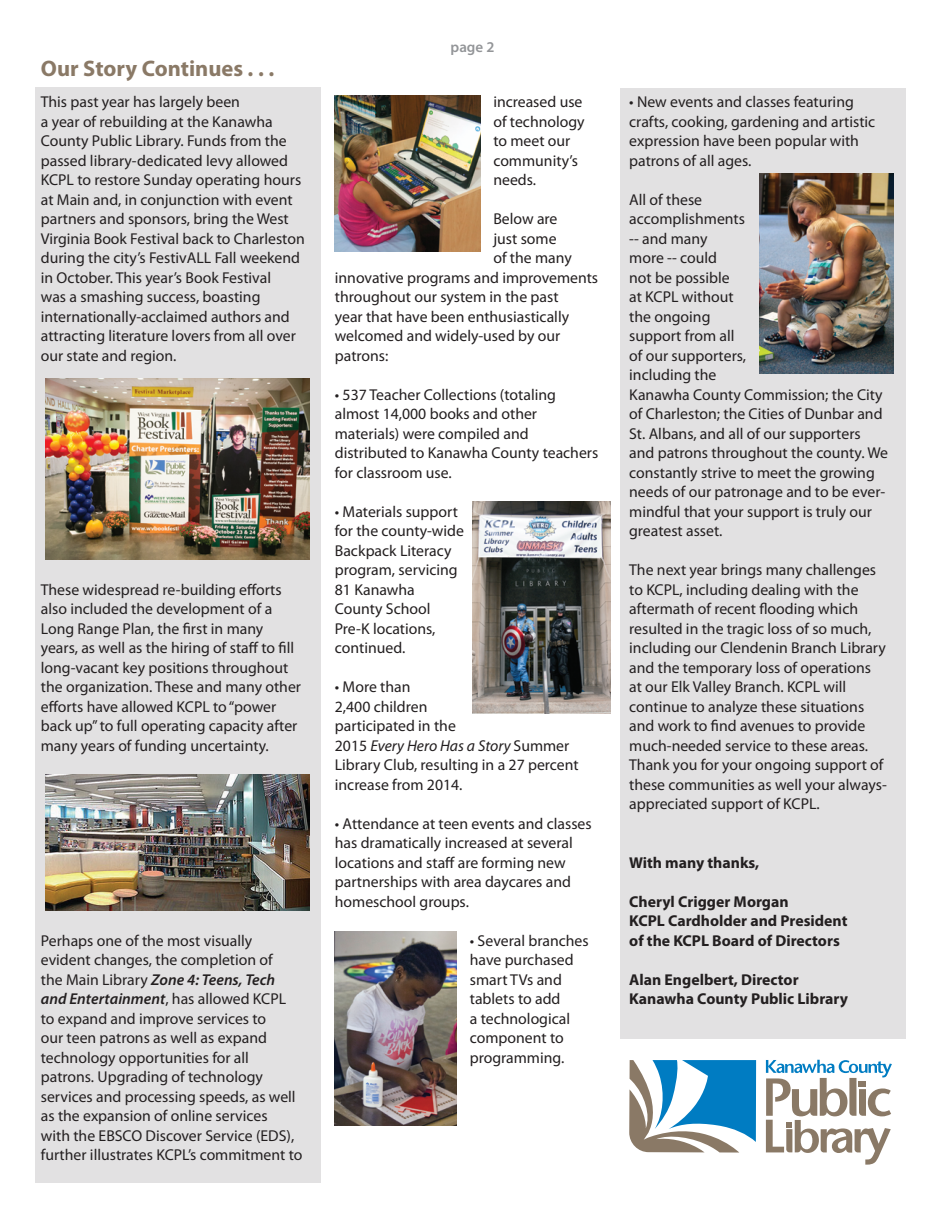
<style>
.page{position:relative;width:945px;height:1215px;background:#fff}
.page>*{position:absolute;margin:0;border:0;box-sizing:border-box;transform-origin:0 0}
.t1{font:700 22.5px "Myriad Pro";color:#8a7966}
.t2{font:15.75px/19.5px "Myriad Pro";color:#231f20}
.t3{font:700 15.75px/19.5px "Myriad Pro";color:#231f20}
.t4{font:600 15px "Myriad Pro";color:#939598}
.s1{font-weight:600;font-style:italic}
.s2{font-style:italic}
</style>
<div class="page">
<div style="left:620px;top:88px;width:285px;height:950px;background:#e2e1e2"></div>
<div style="left:35px;top:88px;width:285px;height:1095px;background:#e2e1e2"></div>
<img style="left:472px;top:502px;width:139px;height:211px">
<img style="left:45px;top:775px;width:265px;height:135px">
<img style="left:335px;top:96px;width:146px;height:155px">
<img style="left:759px;top:173px;width:135px;height:200px">
<img style="left:335px;top:932px;width:122px;height:193px">
<img style="left:45px;top:379px;width:265px;height:181px">
<svg style="left:629px;top:1060px;width:127px;height:93px"></svg>
<svg style="left:766px;top:1060px;width:126px;height:105px"></svg>
<h1 class="t1" style="left:41px;top:54px;width:235px">Our Story Continues . . .</h1>
<p class="t2" style="left:41px;top:92px;width:265px">This past year has largely been<br>a year of rebuilding at the Kanawha County Public Library. Funds from the passed library-dedicated levy allowed KCPL to restore Sunday operating hours at Main and, in conjunction with event partners and sponsors, bring the West Virginia Book Festival back to Charleston during the city’s FestivALL Fall weekend in October. This year’s Book Festival<br>was a smashing success, boasting internationally-acclaimed authors and attracting literature lovers from all over our state and region.</p>
<p class="t2" style="left:41px;top:579px;width:262px">These widespread re-building efforts also included the development of a Long Range Plan, the first in many years, as well as the hiring of staff to fill long-vacant key positions throughout the organization. These and many other efforts have allowed KCPL to “power back up” to full operating capacity after many years of funding uncertainty.</p>
<p class="t2" style="left:41px;top:930px;width:263px">Perhaps one of the most visually evident changes, the completion of<br>the Main Library <span class="s1">Zone 4: Teens, Tech and Entertainment</span>, has allowed KCPL to expand and improve services to<br>our teen patrons as well as expand technology opportunities for all patrons. Upgrading of technology services and processing speeds, as well as the expansion of online services<br>with the EBSCO Discover Service (EDS), further illustrates KCPL’s commitment to</p>
<p class="t4" style="left:451px;top:37px;width:45px">page 2</p>
<p class="t2" style="left:493px;top:92px;width:93px">increased use of technology to meet our community’s needs.</p>
<p class="t2" style="left:493px;top:209px;width:66px">Below are</p>
<p class="t2" style="left:493px;top:229px;width:65px">just some</p>
<p class="t2" style="left:493px;top:248px;width:80px">of the many</p>
<p class="t2" style="left:335px;top:268px;width:265px">innovative programs and improvements</p>
<p class="t2" style="left:335px;top:287px;width:225px">throughout our system in the past</p>
<p class="t2" style="left:335px;top:307px;width:236px">year that have been enthusiastically</p>
<p class="t2" style="left:335px;top:326px;width:227px">welcomed and widely-used by our</p>
<p class="t2" style="left:335px;top:346px;width:55px">patrons:</p>
<p class="t2" style="left:335px;top:385px;width:265px">• 537 Teacher Collections (totaling almost 14,000 books and other materials) were compiled and distributed to Kanawha County teachers for classroom use.</p>
<p class="t2" style="left:335px;top:502px;width:131px">• Materials support for the county-wide<br>Backpack Literacy program, servicing<br>81 Kanawha<br>County School<br>Pre-K locations, continued.</p>
<p class="t2" style="left:335px;top:677px;width:245px">• More than<br>2,400 children<br>participated in the<br>2015 <span class="s2">Every Hero Has a Story</span> Summer<br>Library Club, resulting in a 27 percent increase from 2014.</p>
<p class="t2" style="left:335px;top:813px;width:258px">• Attendance at teen events and classes has dramatically increased at several locations and staff are forming new partnerships with area daycares and homeschool groups.</p>
<p class="t2" style="left:470px;top:930px;width:120px">• Several branches have purchased smart TVs and tablets to add<br>a technological component to programming.</p>
<p class="t2" style="left:629px;top:92px;width:248px">• New events and classes featuring crafts, cooking, gardening and artistic expression have been popular with patrons of all ages.</p>
<p class="t2" style="left:629px;top:190px;width:260px">All of these<br>accomplishments<br>-- and many<br>more -- could<br>not be possible<br>at KCPL without<br>the ongoing<br>support from all<br>of our supporters,<br>including the<br>Kanawha County Commission; the City of Charleston; the Cities of Dunbar and<br>St. Albans, and all of our supporters and patrons throughout the county. We constantly strive to meet the growing needs of our patronage and to be ever&shy;mindful that your support is truly our greatest asset.</p>
<p class="t2" style="left:629px;top:560px;width:259px">The next year brings many challenges to KCPL, including dealing with the aftermath of recent flooding which resulted in the tragic loss of so much, including our Clendenin Branch Library and the temporary loss of operations at our Elk Valley Branch. KCPL will continue to analyze these situations and work to find avenues to provide much-needed service to these areas.<br>Thank you for your ongoing support of these communities as well your always&shy;appreciated support of KCPL.</p>
<p class="t3" style="left:629px;top:852px;width:132px">With many thanks,</p>
<p class="t3" style="left:629px;top:891px;width:220px">Cheryl Crigger Morgan<br>KCPL Cardholder and President of the KCPL Board of Directors</p>
<p class="t3" style="left:629px;top:969px;width:220px">Alan Engelbert, Director<br>Kanawha County Public Library</p>
</div>
